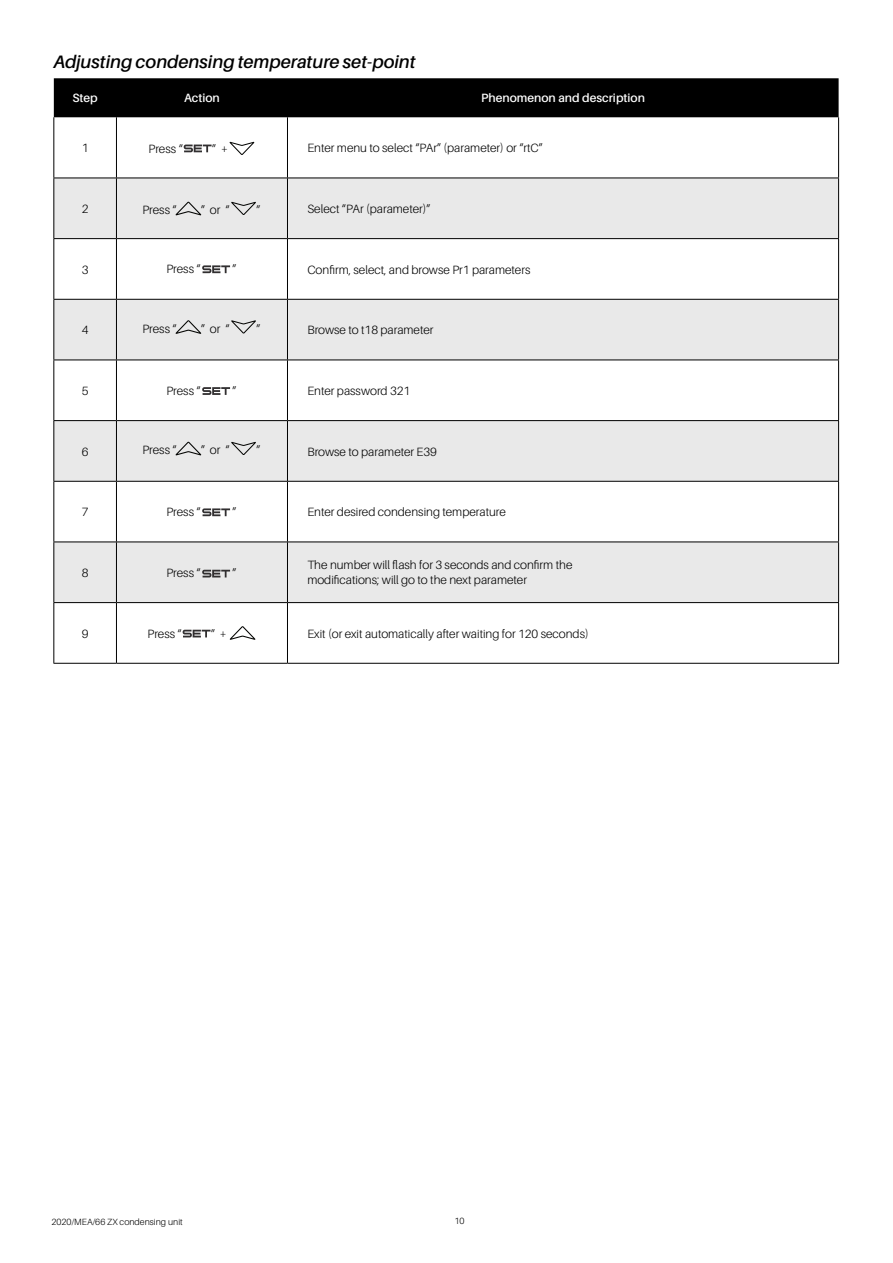
<style>
.page{position:relative;width:893px;height:1263px;background:#fff}
.page>*{position:absolute;margin:0;border:0;box-sizing:border-box;transform-origin:0 0}
.Table_Title{font:italic 600 18px "Aileron";color:#000}
.Table_Contents{font:300 12px "Aileron";color:#000}
.Table_Contents-2{font:600 12px "Aileron";color:#fff}
.t1{font:300 9px "Aileron";color:#000}
</style>
<div class="page">
<div style="left:54px;top:78px;width:785px;height:39px;background:#000"></div>
<svg style="left:54px;top:179px;width:784px;height:423px;fill:#e9e9e9"></svg>
<hr style="left:53px;top:117px;width:1px;height:61px;background:#000">
<hr style="left:116px;top:117px;width:1px;height:61px;background:#000">
<hr style="left:287px;top:117px;width:1px;height:61px;background:#000">
<hr style="left:838px;top:117px;width:1px;height:61px;background:#000">
<hr style="left:53px;top:178px;width:63px;height:1px;background:#000">
<hr style="left:53px;top:178px;width:1px;height:60px;background:#000">
<hr style="left:116px;top:178px;width:171px;height:1px;background:#000">
<hr style="left:116px;top:178px;width:1px;height:60px;background:#000">
<hr style="left:287px;top:178px;width:552px;height:1px;background:#000">
<hr style="left:287px;top:178px;width:1px;height:60px;background:#000">
<hr style="left:838px;top:178px;width:1px;height:60px;background:#000">
<hr style="left:53px;top:238px;width:63px;height:1px;background:#000">
<hr style="left:53px;top:239px;width:1px;height:60px;background:#000">
<hr style="left:116px;top:238px;width:171px;height:1px;background:#000">
<hr style="left:116px;top:239px;width:1px;height:60px;background:#000">
<hr style="left:287px;top:238px;width:552px;height:1px;background:#000">
<hr style="left:287px;top:239px;width:1px;height:60px;background:#000">
<hr style="left:838px;top:239px;width:1px;height:60px;background:#000">
<hr style="left:53px;top:299px;width:63px;height:1px;background:#000">
<hr style="left:53px;top:300px;width:1px;height:60px;background:#000">
<hr style="left:116px;top:299px;width:171px;height:1px;background:#000">
<hr style="left:116px;top:300px;width:1px;height:60px;background:#000">
<hr style="left:287px;top:299px;width:552px;height:1px;background:#000">
<hr style="left:287px;top:300px;width:1px;height:60px;background:#000">
<hr style="left:838px;top:300px;width:1px;height:60px;background:#000">
<hr style="left:53px;top:360px;width:63px;height:1px;background:#000">
<hr style="left:53px;top:360px;width:1px;height:60px;background:#000">
<hr style="left:116px;top:360px;width:171px;height:1px;background:#000">
<hr style="left:116px;top:360px;width:1px;height:60px;background:#000">
<hr style="left:287px;top:360px;width:552px;height:1px;background:#000">
<hr style="left:287px;top:360px;width:1px;height:60px;background:#000">
<hr style="left:838px;top:360px;width:1px;height:60px;background:#000">
<hr style="left:53px;top:420px;width:63px;height:1px;background:#000">
<hr style="left:53px;top:421px;width:1px;height:60px;background:#000">
<hr style="left:116px;top:420px;width:171px;height:1px;background:#000">
<hr style="left:116px;top:421px;width:1px;height:60px;background:#000">
<hr style="left:287px;top:420px;width:552px;height:1px;background:#000">
<hr style="left:287px;top:421px;width:1px;height:60px;background:#000">
<hr style="left:838px;top:421px;width:1px;height:60px;background:#000">
<hr style="left:53px;top:481px;width:63px;height:1px;background:#000">
<hr style="left:53px;top:482px;width:1px;height:59px;background:#000">
<hr style="left:116px;top:481px;width:171px;height:1px;background:#000">
<hr style="left:116px;top:482px;width:1px;height:59px;background:#000">
<hr style="left:287px;top:481px;width:552px;height:1px;background:#000">
<hr style="left:287px;top:482px;width:1px;height:59px;background:#000">
<hr style="left:838px;top:482px;width:1px;height:59px;background:#000">
<hr style="left:53px;top:541px;width:63px;height:1px;background:#000">
<hr style="left:53px;top:542px;width:1px;height:60px;background:#000">
<hr style="left:116px;top:541px;width:171px;height:1px;background:#000">
<hr style="left:116px;top:542px;width:1px;height:60px;background:#000">
<hr style="left:287px;top:541px;width:552px;height:1px;background:#000">
<hr style="left:287px;top:542px;width:1px;height:60px;background:#000">
<hr style="left:838px;top:542px;width:1px;height:60px;background:#000">
<hr style="left:53px;top:602px;width:63px;height:1px;background:#000">
<hr style="left:53px;top:603px;width:1px;height:60px;background:#000">
<hr style="left:116px;top:602px;width:171px;height:1px;background:#000">
<hr style="left:116px;top:603px;width:1px;height:60px;background:#000">
<hr style="left:287px;top:602px;width:552px;height:1px;background:#000">
<hr style="left:287px;top:603px;width:1px;height:60px;background:#000">
<hr style="left:838px;top:603px;width:1px;height:60px;background:#000">
<hr style="left:53px;top:663px;width:63px;height:1px;background:#000">
<hr style="left:116px;top:663px;width:171px;height:1px;background:#000">
<hr style="left:287px;top:663px;width:552px;height:1px;background:#000">
<svg style="left:184px;top:145px;width:28px;height:7px"></svg>
<svg style="left:230px;top:142px;width:24px;height:13px"></svg>
<svg style="left:202px;top:265px;width:28px;height:8px"></svg>
<svg style="left:202px;top:387px;width:28px;height:8px"></svg>
<svg style="left:202px;top:508px;width:28px;height:8px"></svg>
<svg style="left:183px;top:630px;width:27px;height:7px"></svg>
<svg style="left:230px;top:626px;width:25px;height:14px"></svg>
<svg style="left:202px;top:570px;width:28px;height:7px"></svg>
<svg style="left:176px;top:202px;width:25px;height:13px"></svg>
<svg style="left:231px;top:202px;width:25px;height:13px"></svg>
<svg style="left:176px;top:442px;width:25px;height:13px"></svg>
<svg style="left:231px;top:442px;width:25px;height:13px"></svg>
<svg style="left:176px;top:320px;width:25px;height:14px"></svg>
<svg style="left:231px;top:320px;width:25px;height:14px"></svg>
<p class="Table_Title" style="left:53px;top:52px;width:364px">Adjusting condensing temperature set-point</p>
<p class="Table_Contents-2" style="left:73px;top:92px;width:27px">Step</p>
<p class="Table_Contents-2" style="left:184px;top:92px;width:37px">Action</p>
<p class="Table_Contents-2" style="left:481px;top:92px;width:165px">Phenomenon and description</p>
<p class="Table_Contents" style="left:82px;top:141px;width:8px">1</p>
<p class="Table_Contents" style="left:307px;top:141px;width:237px">Enter menu to select “PAr” (parameter) or “rtC”</p>
<p class="Table_Contents" style="left:149px;top:142px;width:36px">Press “</p>
<p class="Table_Contents" style="left:212px;top:142px;width:17px">” +</p>
<p class="Table_Contents" style="left:82px;top:202px;width:8px">2</p>
<p class="Table_Contents" style="left:307px;top:202px;width:125px">Select “PAr (parameter)”</p>
<p class="Table_Contents" style="left:142px;top:203px;width:36px">Press “</p>
<p class="Table_Contents" style="left:201px;top:203px;width:30px">” or “</p>
<p class="Table_Contents" style="left:256px;top:203px;width:6px">”</p>
<p class="Table_Contents" style="left:166px;top:262px;width:36px">Press “</p>
<p class="Table_Contents" style="left:232px;top:262px;width:6px">”</p>
<p class="Table_Contents" style="left:82px;top:263px;width:8px">3</p>
<p class="Table_Contents" style="left:307px;top:263px;width:225px">Confirm, select, and browse Pr1 parameters</p>
<p class="Table_Contents" style="left:142px;top:322px;width:36px">Press “</p>
<p class="Table_Contents" style="left:201px;top:322px;width:30px">” or “</p>
<p class="Table_Contents" style="left:256px;top:322px;width:6px">”</p>
<p class="Table_Contents" style="left:82px;top:323px;width:8px">4</p>
<p class="Table_Contents" style="left:307px;top:323px;width:128px">Browse to t18 parameter</p>
<p class="Table_Contents" style="left:166px;top:384px;width:36px">Press “</p>
<p class="Table_Contents" style="left:232px;top:384px;width:6px">”</p>
<p class="Table_Contents" style="left:82px;top:384px;width:8px">5</p>
<p class="Table_Contents" style="left:307px;top:384px;width:104px">Enter password 321</p>
<p class="Table_Contents" style="left:142px;top:443px;width:36px">Press “</p>
<p class="Table_Contents" style="left:201px;top:443px;width:30px">” or “</p>
<p class="Table_Contents" style="left:256px;top:443px;width:6px">”</p>
<p class="Table_Contents" style="left:82px;top:445px;width:8px">6</p>
<p class="Table_Contents" style="left:307px;top:445px;width:131px">Browse to parameter E39</p>
<p class="Table_Contents" style="left:166px;top:505px;width:36px">Press “</p>
<p class="Table_Contents" style="left:232px;top:505px;width:6px">”</p>
<p class="Table_Contents" style="left:82px;top:505px;width:8px">7</p>
<p class="Table_Contents" style="left:307px;top:505px;width:200px">Enter desired condensing temperature</p>
<p class="Table_Contents" style="left:82px;top:566px;width:8px">8</p>
<p class="Table_Contents" style="left:166px;top:566px;width:36px">Press “</p>
<p class="Table_Contents" style="left:232px;top:566px;width:6px">”</p>
<p class="Table_Contents" style="left:307px;top:559px;width:267px">The number will flash for 3 seconds and confirm the</p>
<p class="Table_Contents" style="left:307px;top:574px;width:221px">modifications; will go to the next parameter</p>
<p class="Table_Contents" style="left:82px;top:627px;width:8px">9</p>
<p class="Table_Contents" style="left:307px;top:627px;width:283px">Exit (or exit automatically after waiting for 120 seconds)</p>
<p class="Table_Contents" style="left:148px;top:627px;width:36px">Press “</p>
<p class="Table_Contents" style="left:211px;top:627px;width:17px">” +</p>
<p class="t1" style="left:52px;top:1217px;width:133px">2020/MEA/66 ZX condensing unit</p>
<p class="t1" style="left:454px;top:1216px;width:12px">10</p>
</div>
